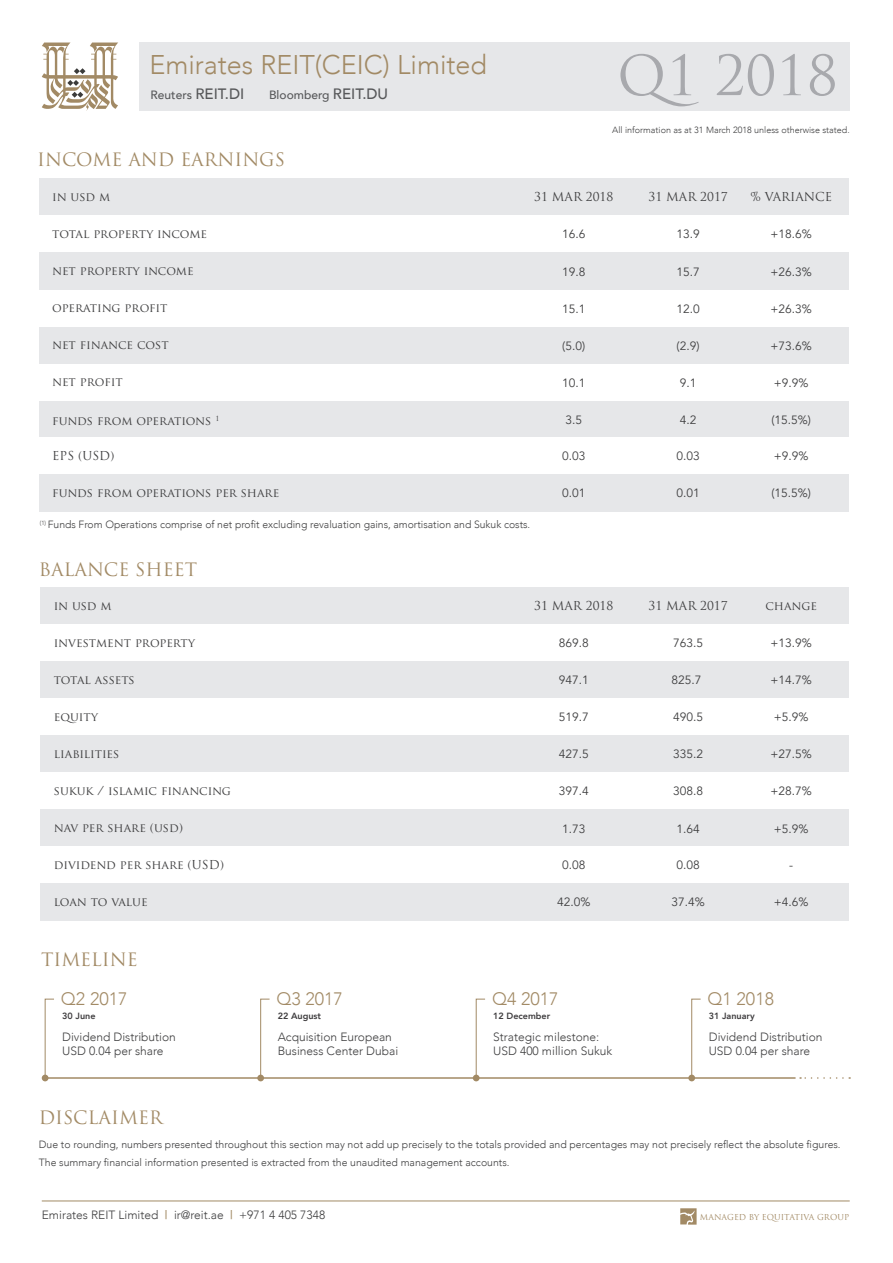
<style>
.page{position:relative;width:893px;height:1263px;background:#fff}
.page>*{position:absolute;margin:0;border:0;box-sizing:border-box;transform-origin:0 0}
.t1{font:53.85px "Trajan Pro";color:#a8a9ad}
.t2{font:300 27px "Avenir";color:#a28a65}
.t3{font:18px "Trajan Pro";color:#a28a65}
.t4{font:300 18px "Avenir";color:#a28a65}
.t5{font:12px "Trajan Pro";color:#3e3e3f}
.t6{font:12px "Avenir";color:#3e3e3f}
.t7{font:300 12px/14.4px "Avenir";color:#3e3e3f}
.t8{font:500 12px "Avenir";color:#57585a}
.t9{font:300 10.5px/18px "Avenir";color:#3e3e3f}
.t10{font:300 9px "Avenir";color:#3e3e3f}
.t11{font:800 9px "Avenir";color:#3e3c3e}
.t12{font:7.95px "Trajan Pro";color:#a28a65}
.s1{font-size:15px}
.s2{font-weight:500;color:#a28a65}
</style>
<div class="page">
<hr style="left:42px;top:1200px;width:808px;height:1px;background:#a28a65">
<svg style="left:42px;top:43px;width:76px;height:68px"></svg>
<div style="left:140px;top:43px;width:710px;height:68px;background:#e6e7e9"></div>
<div style="left:39px;top:179px;width:810px;height:37px;background:#e6e7e9"></div>
<div style="left:39px;top:253px;width:810px;height:37px;background:#e6e7e9"></div>
<div style="left:39px;top:327px;width:810px;height:37px;background:#e6e7e9"></div>
<div style="left:39px;top:401px;width:810px;height:37px;background:#e6e7e9"></div>
<div style="left:39px;top:475px;width:810px;height:37px;background:#e6e7e9"></div>
<div style="left:40px;top:587px;width:809px;height:37px;background:#e6e7e9"></div>
<div style="left:40px;top:661px;width:809px;height:38px;background:#e6e7e9"></div>
<div style="left:40px;top:736px;width:809px;height:37px;background:#e6e7e9"></div>
<div style="left:40px;top:810px;width:809px;height:37px;background:#e6e7e9"></div>
<div style="left:40px;top:884px;width:809px;height:37px;background:#e6e7e9"></div>
<svg style="left:680px;top:1208px;width:17px;height:16px"></svg>
<hr style="left:44px;top:1077px;width:752px;height:2px;background:#a28a65">
<svg style="left:800px;top:1077px;width:43px;height:2px"></svg>
<div style="left:42px;top:1074px;width:7px;height:7px;background:#a28a65;border-radius:50%"></div>
<svg style="left:44px;top:998px;width:11px;height:81px"></svg>
<div style="left:257px;top:1074px;width:7px;height:7px;background:#a28a65;border-radius:50%"></div>
<svg style="left:260px;top:998px;width:10px;height:81px"></svg>
<div style="left:473px;top:1074px;width:7px;height:7px;background:#a28a65;border-radius:50%"></div>
<svg style="left:475px;top:998px;width:11px;height:81px"></svg>
<div style="left:688px;top:1074px;width:7px;height:7px;background:#a28a65;border-radius:50%"></div>
<svg style="left:691px;top:998px;width:10px;height:81px"></svg>
<h2 class="t2" style="left:149px;top:48px;width:339px">Emirates REIT(CEIC) Limited</h2>
<p class="t8" style="left:151px;top:84px;width:95px">Reuters <span class="s1">REIT.DI</span></p>
<p class="t8" style="left:269px;top:84px;width:121px">Bloomberg <span class="s1">REIT.DU</span></p>
<h1 class="t1" style="left:617px;top:41px;width:222px">Q1 2018</h1>
<p class="t10" style="left:612px;top:124px;width:239px">All information as at 31 March 2018 unless otherwise stated.</p>
<h3 class="t3" style="left:37px;top:148px;width:249px">INCOME AND EARNINGS</h3>
<p class="t5" style="left:52px;top:189px;width:59px">in usd m</p>
<p class="t5" style="left:534px;top:189px;width:81px">31 MAR 2018</p>
<p class="t5" style="left:648px;top:189px;width:81px">31 MAR 2017</p>
<p class="t5" style="left:750px;top:189px;width:83px">% VARIANCE</p>
<p class="t5" style="left:52px;top:226px;width:156px">total property income</p>
<p class="t5" style="left:52px;top:263px;width:143px">net property income</p>
<p class="t5" style="left:52px;top:300px;width:117px">operating profit</p>
<p class="t5" style="left:52px;top:337px;width:118px">net finance cost</p>
<p class="t5" style="left:52px;top:374px;width:72px">net profit</p>
<p class="t5" style="left:52px;top:413px;width:169px">funds from operations <sup>1</sup></p>
<p class="t5" style="left:52px;top:448px;width:64px">EPS (USD)</p>
<p class="t5" style="left:52px;top:485px;width:228px">funds from operations per share</p>
<p class="t6" style="left:562px;top:227px;width:25px">16.6</p>
<p class="t6" style="left:676px;top:227px;width:25px">13.9</p>
<p class="t6" style="left:771px;top:227px;width:43px">+18.6%</p>
<p class="t6" style="left:562px;top:264px;width:25px">19.8</p>
<p class="t6" style="left:676px;top:264px;width:25px">15.7</p>
<p class="t6" style="left:771px;top:264px;width:43px">+26.3%</p>
<p class="t6" style="left:562px;top:301px;width:25px">15.1</p>
<p class="t6" style="left:676px;top:301px;width:25px">12.0</p>
<p class="t6" style="left:771px;top:301px;width:43px">+26.3%</p>
<p class="t6" style="left:562px;top:338px;width:24px">(5.0)</p>
<p class="t6" style="left:677px;top:338px;width:24px">(2.9)</p>
<p class="t6" style="left:771px;top:338px;width:43px">+73.6%</p>
<p class="t6" style="left:562px;top:375px;width:25px">10.1</p>
<p class="t6" style="left:680px;top:375px;width:18px">9.1</p>
<p class="t6" style="left:774px;top:375px;width:36px">+9.9%</p>
<p class="t6" style="left:565px;top:412px;width:18px">3.5</p>
<p class="t6" style="left:680px;top:412px;width:18px">4.2</p>
<p class="t6" style="left:771px;top:412px;width:41px">(15.5%)</p>
<p class="t6" style="left:562px;top:449px;width:25px">0.03</p>
<p class="t6" style="left:676px;top:449px;width:25px">0.03</p>
<p class="t6" style="left:774px;top:449px;width:36px">+9.9%</p>
<p class="t6" style="left:562px;top:486px;width:25px">0.01</p>
<p class="t6" style="left:676px;top:486px;width:25px">0.01</p>
<p class="t6" style="left:771px;top:486px;width:41px">(15.5%)</p>
<p class="t9" style="left:40px;top:516px;width:492px"><sup>(1)</sup> Funds From Operations comprise of net profit excluding revaluation gains, amortisation and Sukuk costs.</p>
<h3 class="t3" style="left:39px;top:558px;width:160px">BALANCE SHEET</h3>
<p class="t5" style="left:54px;top:598px;width:59px">in usd m</p>
<p class="t5" style="left:534px;top:598px;width:81px">31 MAR 2018</p>
<p class="t5" style="left:648px;top:598px;width:81px">31 MAR 2017</p>
<p class="t5" style="left:765px;top:598px;width:53px">change</p>
<p class="t5" style="left:54px;top:635px;width:143px">investment property</p>
<p class="t6" style="left:559px;top:636px;width:32px">869.8</p>
<p class="t6" style="left:673px;top:636px;width:32px">763.5</p>
<p class="t6" style="left:771px;top:636px;width:43px">+13.9%</p>
<p class="t5" style="left:54px;top:672px;width:83px">total assets</p>
<p class="t6" style="left:559px;top:673px;width:32px">947.1</p>
<p class="t6" style="left:671px;top:673px;width:32px">825.7</p>
<p class="t6" style="left:771px;top:673px;width:43px">+14.7%</p>
<p class="t5" style="left:54px;top:709px;width:46px">equity</p>
<p class="t6" style="left:559px;top:710px;width:32px">519.7</p>
<p class="t6" style="left:673px;top:710px;width:32px">490.5</p>
<p class="t6" style="left:774px;top:710px;width:36px">+5.9%</p>
<p class="t5" style="left:54px;top:746px;width:67px">liabilities</p>
<p class="t6" style="left:559px;top:747px;width:32px">427.5</p>
<p class="t6" style="left:673px;top:747px;width:32px">335.2</p>
<p class="t6" style="left:771px;top:747px;width:43px">+27.5%</p>
<p class="t5" style="left:54px;top:783px;width:179px">sukuk / islamic financing</p>
<p class="t6" style="left:559px;top:784px;width:32px">397.4</p>
<p class="t6" style="left:673px;top:784px;width:32px">308.8</p>
<p class="t6" style="left:771px;top:784px;width:43px">+28.7%</p>
<p class="t5" style="left:54px;top:820px;width:131px">nav per share (usd)</p>
<p class="t6" style="left:562px;top:821px;width:25px">1.73</p>
<p class="t6" style="left:676px;top:821px;width:25px">1.64</p>
<p class="t6" style="left:774px;top:821px;width:36px">+5.9%</p>
<p class="t5" style="left:54px;top:857px;width:172px">dividend per share (USD)</p>
<p class="t6" style="left:562px;top:858px;width:25px">0.08</p>
<p class="t6" style="left:676px;top:858px;width:25px">0.08</p>
<p class="t6" style="left:789px;top:858px;width:5px">-</p>
<p class="t5" style="left:54px;top:894px;width:95px">loan to value</p>
<p class="t6" style="left:557px;top:895px;width:35px">42.0%</p>
<p class="t6" style="left:671px;top:895px;width:35px">37.4%</p>
<p class="t6" style="left:774px;top:895px;width:36px">+4.6%</p>
<h3 class="t3" style="left:41px;top:948px;width:98px">TIMELINE</h3>
<h3 class="t4" style="left:61px;top:988px;width:68px">Q2 2017</h3>
<p class="t11" style="left:62px;top:1009px;width:35px">30 June</p>
<p class="t7" style="left:62px;top:1029px;width:115px">Dividend Distribution<br>USD 0.04 per share</p>
<h3 class="t3" style="left:39px;top:1106px;width:125px">DISCLAIMER</h3>
<h3 class="t4" style="left:276px;top:988px;width:68px">Q3 2017</h3>
<p class="t11" style="left:278px;top:1009px;width:45px">22 August</p>
<p class="t7" style="left:278px;top:1029px;width:122px">Acquisition European<br>Business Center Dubai</p>
<h3 class="t4" style="left:492px;top:988px;width:68px">Q4 2017</h3>
<p class="t11" style="left:493px;top:1009px;width:58px">12 December</p>
<p class="t7" style="left:493px;top:1029px;width:120px">Strategic milestone:<br>USD 400 million Sukuk</p>
<h3 class="t4" style="left:707px;top:988px;width:68px">Q1 2018</h3>
<p class="t11" style="left:709px;top:1009px;width:47px">31 January</p>
<p class="t7" style="left:709px;top:1029px;width:115px">Dividend Distribution<br>USD 0.04 per share</p>
<p class="t9" style="left:39px;top:1135px;width:803px">Due to rounding, numbers presented throughout this section may not add up precisely to the totals provided and percentages may not precisely reflect the absolute figures.<br>The summary financial information presented is extracted from the unaudited management accounts.</p>
<p class="t7" style="left:42px;top:1207px;width:285px">Emirates REIT Limited <span class="s2">|</span> ir@reit.ae <span class="s2">|</span> +971 4 405 7348</p>
<p class="t12" style="left:700px;top:1212px;width:151px">MANAGED BY EQUITATIVA GROUP</p>
</div>
